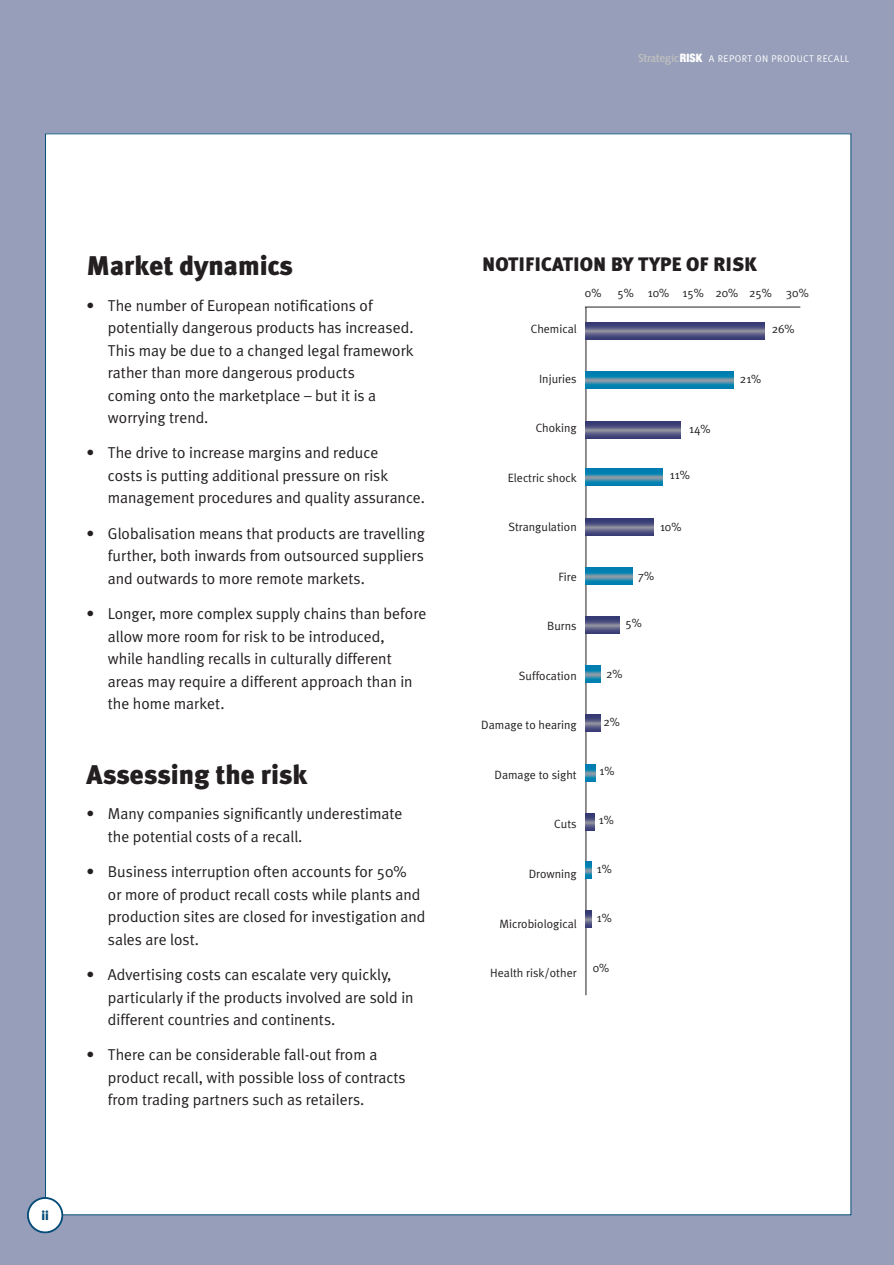
<style>
.page{position:relative;width:894px;height:1265px;background:#fff}
.page>*{position:absolute;margin:0;border:0;box-sizing:border-box;transform-origin:0 0}
.t1{font:900 27px "Meta Plus";color:#231f20}
.t2{font:900 19.5px "Meta Plus";color:#231f20}
.t3{font:15.75px/22.5px "Meta Plus Normal";color:#231f20}
.t4{font:900 12.75px "Meta";color:#064c79}
.t5{font:12px "Meta Plus Normal";color:#231f20}
.t6{font:9.75px "Meta Normal";letter-spacing:.05em;color:#fff}
.s1{font-family:"Syntax";font-weight:700;font-size:11.7px;color:#bcbdc0}
.s2{font-family:"Helvetica Neue";font-weight:900;font-stretch:condensed;font-size:11.7px}
</style>
<div class="page">
<div style="left:0;top:0;width:894px;height:1264px;background:#969eb9"></div>
<div style="left:45px;top:134px;width:805px;height:1080px;background:#fff"></div>
<svg style="left:27px;top:1196px;width:36px;height:36px"></svg>
<div style="left:28px;top:1197px;width:34px;height:34px;background:#fff;border-radius:50%"></div>
<div style="left:27px;top:1197px;width:36px;height:35px;border:2px solid #064c79;border-radius:50%"></div>
<hr style="left:585px;top:306px;width:215px;height:1px;background:#231f20">
<hr style="left:585px;top:307px;width:1px;height:688px;background:#231f20">
<svg style="left:586px;top:322px;width:178px;height:17px;background:#565883"></svg>
<svg style="left:586px;top:371px;width:148px;height:17px;background:#2788ae"></svg>
<svg style="left:586px;top:421px;width:95px;height:17px;background:#565983"></svg>
<svg style="left:586px;top:469px;width:76px;height:17px"></svg>
<svg style="left:586px;top:519px;width:67px;height:17px"></svg>
<svg style="left:586px;top:568px;width:47px;height:17px"></svg>
<svg style="left:586px;top:616px;width:33px;height:18px"></svg>
<svg style="left:586px;top:665px;width:14px;height:17px"></svg>
<svg style="left:586px;top:714px;width:14px;height:17px"></svg>
<svg style="left:586px;top:764px;width:9px;height:17px"></svg>
<svg style="left:586px;top:813px;width:8px;height:17px"></svg>
<svg style="left:586px;top:861px;width:5px;height:17px"></svg>
<svg style="left:586px;top:910px;width:5px;height:17px"></svg>
<p class="t6" style="left:638px;top:55px;width:213px"><span class="s1">Strategic</span><span class="s2">RISK</span> A REPORT ON PRODUCT RECALL</p>
<p class="t1" style="left:87px;top:255px;width:208px">Market dynamics</p>
<p class="t3" style="left:108px;top:295px;width:307px;text-indent:-21px">• The number of European notifications of potentially dangerous products has increased.<br>This may be due to a changed legal framework rather than more dangerous products<br>coming onto the marketplace – but it is a worrying trend.</p>
<p class="t3" style="left:108px;top:443px;width:319px;text-indent:-21px">• The drive to increase margins and reduce<br>costs is putting additional pressure on risk management procedures and quality assurance.</p>
<p class="t3" style="left:108px;top:523px;width:318px;text-align:justify;text-indent:-21px">• Globalisation means that products are travelling further, both inwards from outsourced suppliers and outwards to more remote markets.</p>
<p class="t3" style="left:108px;top:603px;width:320px;text-indent:-21px">• Longer, more complex supply chains than before allow more room for risk to be introduced,<br>while handling recalls in culturally different areas may require a different approach than in the home market.</p>
<p class="t1" style="left:87px;top:763px;width:222px">Assessing the risk</p>
<p class="t3" style="left:108px;top:803px;width:296px;text-indent:-21px">• Many companies significantly underestimate the potential costs of a recall.</p>
<p class="t3" style="left:108px;top:861px;width:319px;text-indent:-21px">• Business interruption often accounts for 50%<br>or more of product recall costs while plants and production sites are closed for investigation and sales are lost.</p>
<p class="t3" style="left:108px;top:964px;width:307px;text-indent:-21px">• Advertising costs can escalate very quickly, particularly if the products involved are sold in different countries and continents.</p>
<p class="t3" style="left:108px;top:1044px;width:299px;text-indent:-21px">• There can be considerable fall-out from a product recall, with possible loss of contracts from trading partners such as retailers.</p>
<p class="t4" style="left:41px;top:1210px;width:9px">ii</p>
<p class="t2" style="left:482px;top:256px;width:276px">NOTIFICATION BY TYPE OF RISK</p>
<p class="t5" style="left:585px;top:288px;width:18px">0%</p>
<p class="t5" style="left:617px;top:288px;width:193px">5% 10% 15% 20% 25% 30%</p>
<p class="t5" style="left:531px;top:324px;width:47px">Chemical</p>
<p class="t5" style="left:771px;top:324px;width:24px">26%</p>
<p class="t5" style="left:539px;top:374px;width:39px">Injuries</p>
<p class="t5" style="left:535px;top:423px;width:43px">Choking</p>
<p class="t5" style="left:508px;top:473px;width:70px">Electric shock</p>
<p class="t5" style="left:508px;top:522px;width:70px">Strangulation</p>
<p class="t5" style="left:558px;top:572px;width:20px">Fire</p>
<p class="t5" style="left:547px;top:621px;width:31px">Burns</p>
<p class="t5" style="left:519px;top:671px;width:59px">Suffocation</p>
<p class="t5" style="left:481px;top:720px;width:97px">Damage to hearing</p>
<p class="t5" style="left:494px;top:770px;width:84px">Damage to sight</p>
<p class="t5" style="left:554px;top:819px;width:24px">Cuts</p>
<p class="t5" style="left:528px;top:869px;width:50px">Drowning</p>
<p class="t5" style="left:499px;top:918px;width:79px">Microbiological</p>
<p class="t5" style="left:490px;top:968px;width:88px">Health risk/other</p>
<p class="t5" style="left:689px;top:424px;width:23px">14%</p>
<p class="t5" style="left:670px;top:470px;width:21px">11%</p>
<p class="t5" style="left:660px;top:522px;width:23px">10%</p>
<p class="t5" style="left:637px;top:571px;width:18px">7%</p>
<p class="t5" style="left:625px;top:618px;width:18px">5%</p>
<p class="t5" style="left:606px;top:669px;width:18px">2%</p>
<p class="t5" style="left:603px;top:717px;width:18px">2%</p>
<p class="t5" style="left:599px;top:766px;width:16px">1%</p>
<p class="t5" style="left:599px;top:815px;width:16px">1%</p>
<p class="t5" style="left:597px;top:864px;width:16px">1%</p>
<p class="t5" style="left:597px;top:913px;width:16px">1%</p>
<p class="t5" style="left:592px;top:963px;width:18px">0%</p>
<p class="t5" style="left:740px;top:374px;width:23px">21%</p>
</div>
